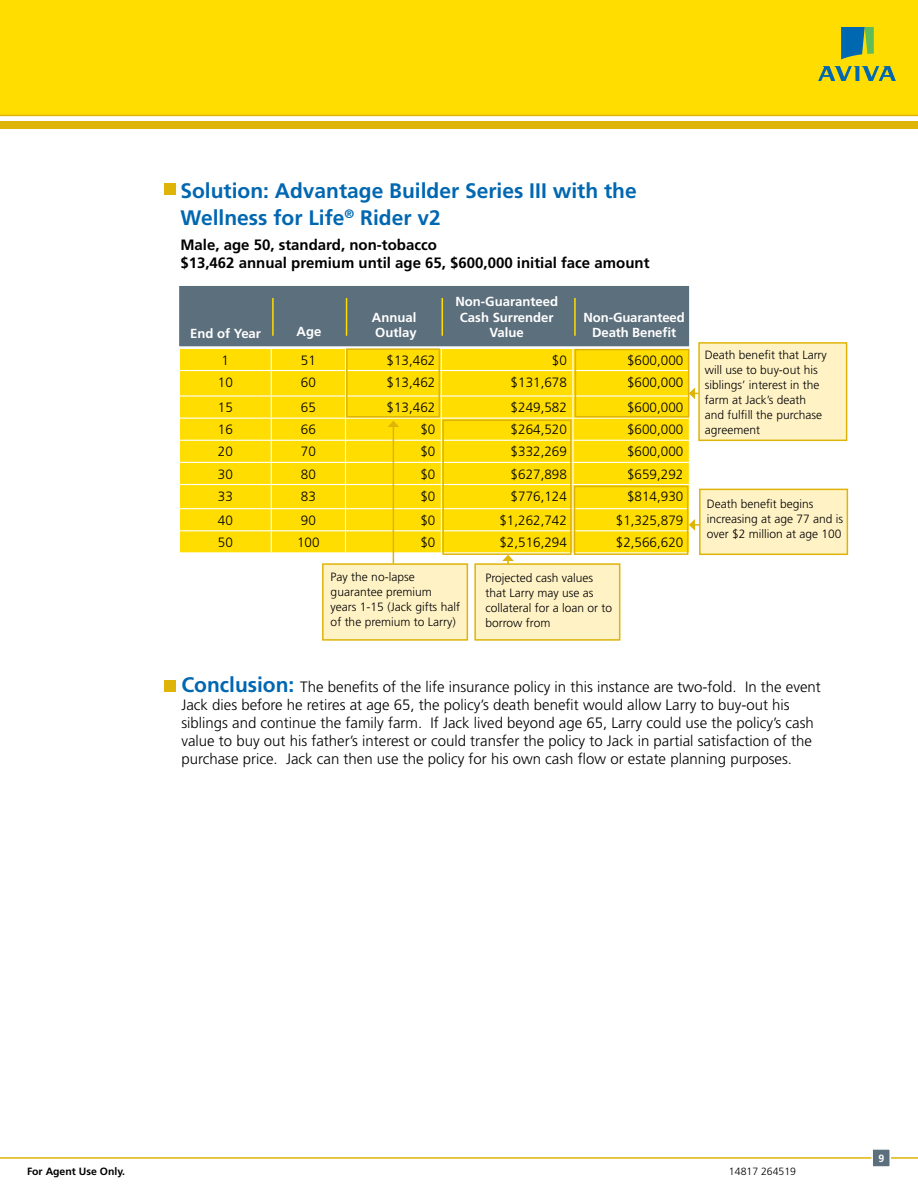
<style>
.page{position:relative;width:918px;height:1188px;background:#fff}
.page>*{position:absolute;margin:0;border:0;box-sizing:border-box;transform-origin:0 0}
.t1{font:700 21px/27px "Frutiger LT Std";color:#0067b1}
.t2{font:300 15px/18px "Frutiger LT Std";color:#000}
.t3{font:700 15px/18px "Frutiger LT Std";color:#000}
.t4{font:300 13.5px "Frutiger LT Std";color:#000}
.t5{font:700 13.2px/15.8px "Frutiger LT Std";color:#fff;text-align:center}
.t6{font:300 12px/15px "Frutiger LT Std";color:#000}
.t7{font:700 10.5px "Frutiger LT Std";color:#000}
.t8{font:300 10.5px "Frutiger LT Std";color:#000}
.t9{font:700 10.5px "Frutiger LT Std";color:#fff}
.s1{font-weight:700;font-size:21px;color:#0067b1}
</style>
<div class="page">
<div style="left:180px;top:349px;width:509px;height:203px;background:#fd0"></div>
<hr style="left:572px;top:349px;width:2px;height:21px;background:#fff">
<hr style="left:271px;top:370px;width:75px;height:1px;background:#fff">
<hr style="left:346px;top:370px;width:95px;height:1px;background:#fff">
<hr style="left:441px;top:370px;width:132px;height:1px;background:#fff">
<hr style="left:573px;top:370px;width:117px;height:1px;background:#fff">
<hr style="left:572px;top:371px;width:2px;height:24px;background:#fff">
<hr style="left:271px;top:395px;width:75px;height:2px;background:#fff">
<hr style="left:346px;top:395px;width:95px;height:2px;background:#fff">
<hr style="left:441px;top:395px;width:132px;height:2px;background:#fff">
<hr style="left:573px;top:395px;width:117px;height:2px;background:#fff">
<hr style="left:572px;top:397px;width:2px;height:21px;background:#fff">
<hr style="left:271px;top:418px;width:75px;height:1px;background:#fff">
<hr style="left:346px;top:418px;width:95px;height:1px;background:#fff">
<hr style="left:441px;top:418px;width:132px;height:1px;background:#fff">
<hr style="left:573px;top:418px;width:117px;height:1px;background:#fff">
<hr style="left:572px;top:419px;width:2px;height:21px;background:#fff">
<hr style="left:271px;top:440px;width:75px;height:1px;background:#fff">
<hr style="left:346px;top:440px;width:95px;height:1px;background:#fff">
<hr style="left:441px;top:440px;width:132px;height:1px;background:#fff">
<hr style="left:573px;top:440px;width:117px;height:1px;background:#fff">
<hr style="left:572px;top:441px;width:2px;height:21px;background:#fff">
<hr style="left:271px;top:462px;width:75px;height:1px;background:#fff">
<hr style="left:346px;top:462px;width:95px;height:1px;background:#fff">
<hr style="left:441px;top:462px;width:132px;height:1px;background:#fff">
<hr style="left:573px;top:462px;width:117px;height:1px;background:#fff">
<hr style="left:572px;top:463px;width:2px;height:21px;background:#fff">
<hr style="left:271px;top:484px;width:75px;height:1px;background:#fff">
<hr style="left:346px;top:484px;width:95px;height:1px;background:#fff">
<hr style="left:441px;top:484px;width:132px;height:1px;background:#fff">
<hr style="left:573px;top:484px;width:117px;height:1px;background:#fff">
<hr style="left:572px;top:485px;width:2px;height:23px;background:#fff">
<hr style="left:271px;top:508px;width:75px;height:1px;background:#fff">
<hr style="left:346px;top:508px;width:95px;height:1px;background:#fff">
<hr style="left:441px;top:508px;width:132px;height:1px;background:#fff">
<hr style="left:573px;top:508px;width:117px;height:1px;background:#fff">
<hr style="left:572px;top:509px;width:2px;height:21px;background:#fff">
<hr style="left:271px;top:530px;width:75px;height:1px;background:#fff">
<hr style="left:346px;top:530px;width:95px;height:1px;background:#fff">
<svg style="left:345px;top:349px;width:1px;height:203px"></svg>
<hr style="left:441px;top:530px;width:132px;height:1px;background:#fff">
<svg style="left:441px;top:349px;width:1px;height:203px"></svg>
<hr style="left:573px;top:530px;width:117px;height:1px;background:#fff">
<hr style="left:572px;top:531px;width:2px;height:21px;background:#fff">
<hr style="left:179px;top:370px;width:92px;height:1px;background:#fff">
<hr style="left:179px;top:395px;width:92px;height:2px;background:#fff">
<hr style="left:179px;top:418px;width:92px;height:1px;background:#fff">
<hr style="left:179px;top:440px;width:92px;height:1px;background:#fff">
<hr style="left:179px;top:462px;width:92px;height:1px;background:#fff">
<hr style="left:179px;top:484px;width:92px;height:1px;background:#fff">
<hr style="left:179px;top:508px;width:92px;height:1px;background:#fff">
<hr style="left:179px;top:530px;width:92px;height:1px;background:#fff">
<svg style="left:271px;top:349px;width:1px;height:203px"></svg>
<div style="left:178px;top:284px;width:513px;height:64px;background:#5c6f7c;border:2px solid #fff"></div>
<div style="left:322px;top:563px;width:146px;height:78px;background:#fff3c6;border:2px solid #deb408"></div>
<div style="left:346px;top:348px;width:94px;height:69px;border:2px solid #deb408"></div>
<hr style="left:574px;top:298px;width:2px;height:38px;background:#fd0">
<hr style="left:442px;top:298px;width:1px;height:38px;background:#fd0">
<hr style="left:346px;top:298px;width:1px;height:38px;background:#fd0">
<hr style="left:272px;top:298px;width:2px;height:38px;background:#fd0">
<hr style="left:393px;top:426px;width:1px;height:138px;background:#deb408">
<svg style="left:388px;top:421px;width:11px;height:6px"></svg>
<div style="left:575px;top:349px;width:114px;height:68px;border:2px solid #deb408"></div>
<div style="left:442px;top:420px;width:130px;height:135px;border:2px solid #deb408"></div>
<svg style="left:502px;top:555px;width:12px;height:8px"></svg>
<div style="left:474px;top:563px;width:146px;height:78px;background:#fff3c6;border:2px solid #deb408"></div>
<div style="left:574px;top:486px;width:114px;height:69px;border:2px solid #deb408"></div>
<div style="left:698px;top:342px;width:149px;height:99px;background:#fff3c6;border:2px solid #deb408"></div>
<div style="left:699px;top:489px;width:149px;height:66px;background:#fff3c6;border:2px solid #deb408"></div>
<svg style="left:689px;top:349px;width:11px;height:203px"></svg>
<div style="left:164px;top:183px;width:12px;height:12px;background:#deb408"></div>
<div style="left:164px;top:680px;width:12px;height:12px;background:#deb408"></div>
<div style="left:0;top:0;width:918px;height:116px;background:#fd0"></div>
<hr style="left:0;top:1157px;width:918px;height:2px;background:#deb408">
<div style="left:871px;top:1148px;width:20px;height:20px;background:#5c6f7c;border:2px solid #fff"></div>
<div style="left:0;top:121px;width:918px;height:7px;background:#deb408"></div>
<hr style="left:0;top:115px;width:918px;height:1px;background:#deb408">
<svg style="left:818px;top:66px;width:78px;height:15px"></svg>
<svg style="left:841px;top:27px;width:33px;height:32px"></svg>
<h1 class="t1" style="left:180px;top:177px;width:458px">Solution: Advantage Builder Series III with the<br>Wellness for Life<sup>®</sup> Rider v2</h1>
<p class="t3" style="left:180px;top:235px;width:471px">Male, age 50, standard, non-tobacco<br>$13,462 annual premium until age 65, $600,000 initial face amount</p>
<p class="t5" style="left:190px;top:326px;width:73px">End of Year</p>
<p class="t5" style="left:297px;top:324px;width:26px">Age</p>
<p class="t5" style="left:372px;top:309px;width:46px;text-align:left">Annual<br>Outlay</p>
<p class="t5" style="left:455px;top:293px;width:104px">Non-Guaranteed<br>Cash Surrender<br>Value</p>
<p class="t5" style="left:584px;top:309px;width:103px">Non-Guaranteed<br>Death Benefit</p>
<p class="t4" style="left:222px;top:352px;width:9px">1</p>
<p class="t4" style="left:301px;top:352px;width:17px">51</p>
<p class="t4" style="left:387px;top:352px;width:50px">$13,462</p>
<p class="t4" style="left:552px;top:352px;width:17px">$0</p>
<p class="t4" style="left:627px;top:352px;width:58px">$600,000</p>
<p class="t4" style="left:218px;top:374px;width:17px">10</p>
<p class="t4" style="left:301px;top:374px;width:17px">60</p>
<p class="t4" style="left:387px;top:374px;width:50px">$13,462</p>
<p class="t4" style="left:511px;top:374px;width:58px">$131,678</p>
<p class="t4" style="left:627px;top:374px;width:58px">$600,000</p>
<p class="t4" style="left:218px;top:400px;width:17px">15</p>
<p class="t4" style="left:301px;top:400px;width:17px">65</p>
<p class="t4" style="left:387px;top:400px;width:50px">$13,462</p>
<p class="t4" style="left:511px;top:400px;width:58px">$249,582</p>
<p class="t4" style="left:627px;top:400px;width:58px">$600,000</p>
<p class="t4" style="left:218px;top:422px;width:17px">16</p>
<p class="t4" style="left:301px;top:422px;width:17px">66</p>
<p class="t4" style="left:420px;top:422px;width:17px">$0</p>
<p class="t4" style="left:511px;top:422px;width:58px">$264,520</p>
<p class="t4" style="left:627px;top:422px;width:58px">$600,000</p>
<p class="t4" style="left:218px;top:444px;width:17px">20</p>
<p class="t4" style="left:301px;top:444px;width:17px">70</p>
<p class="t4" style="left:420px;top:444px;width:17px">$0</p>
<p class="t4" style="left:511px;top:444px;width:58px">$332,269</p>
<p class="t4" style="left:627px;top:444px;width:58px">$600,000</p>
<p class="t4" style="left:218px;top:466px;width:17px">30</p>
<p class="t4" style="left:301px;top:466px;width:17px">80</p>
<p class="t4" style="left:420px;top:466px;width:17px">$0</p>
<p class="t4" style="left:511px;top:466px;width:58px">$627,898</p>
<p class="t4" style="left:627px;top:466px;width:58px">$659,292</p>
<p class="t4" style="left:218px;top:488px;width:17px">33</p>
<p class="t4" style="left:301px;top:488px;width:17px">83</p>
<p class="t4" style="left:420px;top:488px;width:17px">$0</p>
<p class="t4" style="left:511px;top:488px;width:58px">$776,124</p>
<p class="t4" style="left:627px;top:488px;width:58px">$814,930</p>
<p class="t4" style="left:218px;top:513px;width:17px">40</p>
<p class="t4" style="left:301px;top:513px;width:17px">90</p>
<p class="t4" style="left:420px;top:513px;width:17px">$0</p>
<p class="t4" style="left:499px;top:513px;width:69px">$1,262,742</p>
<p class="t4" style="left:616px;top:513px;width:69px">$1,325,879</p>
<p class="t4" style="left:218px;top:535px;width:17px">50</p>
<p class="t4" style="left:297px;top:535px;width:24px">100</p>
<p class="t4" style="left:420px;top:535px;width:17px">$0</p>
<p class="t4" style="left:499px;top:535px;width:69px">$2,516,294</p>
<p class="t4" style="left:616px;top:535px;width:69px">$2,566,620</p>
<p class="t6" style="left:331px;top:569px;width:131px">Pay the no-lapse guarantee premium years 1-15 (Jack gifts half of the premium to Larry)</p>
<p class="t6" style="left:485px;top:570px;width:128px">Projected cash values that Larry may use as collateral for a loan or to borrow from</p>
<p class="t6" style="left:705px;top:348px;width:124px">Death benefit that Larry will use to buy-out his siblings’ interest in the farm at Jack’s death and fulfill the purchase agreement</p>
<p class="t6" style="left:707px;top:497px;width:138px">Death benefit begins increasing at age 77 and is over $2 million at age 100</p>
<p class="t2" style="left:181px;top:678px;width:641px"><span class="s1">Conclusion:</span> The benefits of the life insurance policy in this instance are two-fold. In the event Jack dies before he retires at age 65, the policy’s death benefit would allow Larry to buy-out his siblings and continue the family farm. If Jack lived beyond age 65, Larry could use the policy’s cash value to buy out his father’s interest or could transfer the policy to Jack in partial satisfaction of the purchase price. Jack can then use the policy for his own cash flow or estate planning purposes.</p>
<p class="t7" style="left:27px;top:1166px;width:100px">For Agent Use Only.</p>
<p class="t8" style="left:729px;top:1166px;width:69px">14817 264519</p>
<p class="t9" style="left:879px;top:1152px;width:7px">9</p>
</div>
